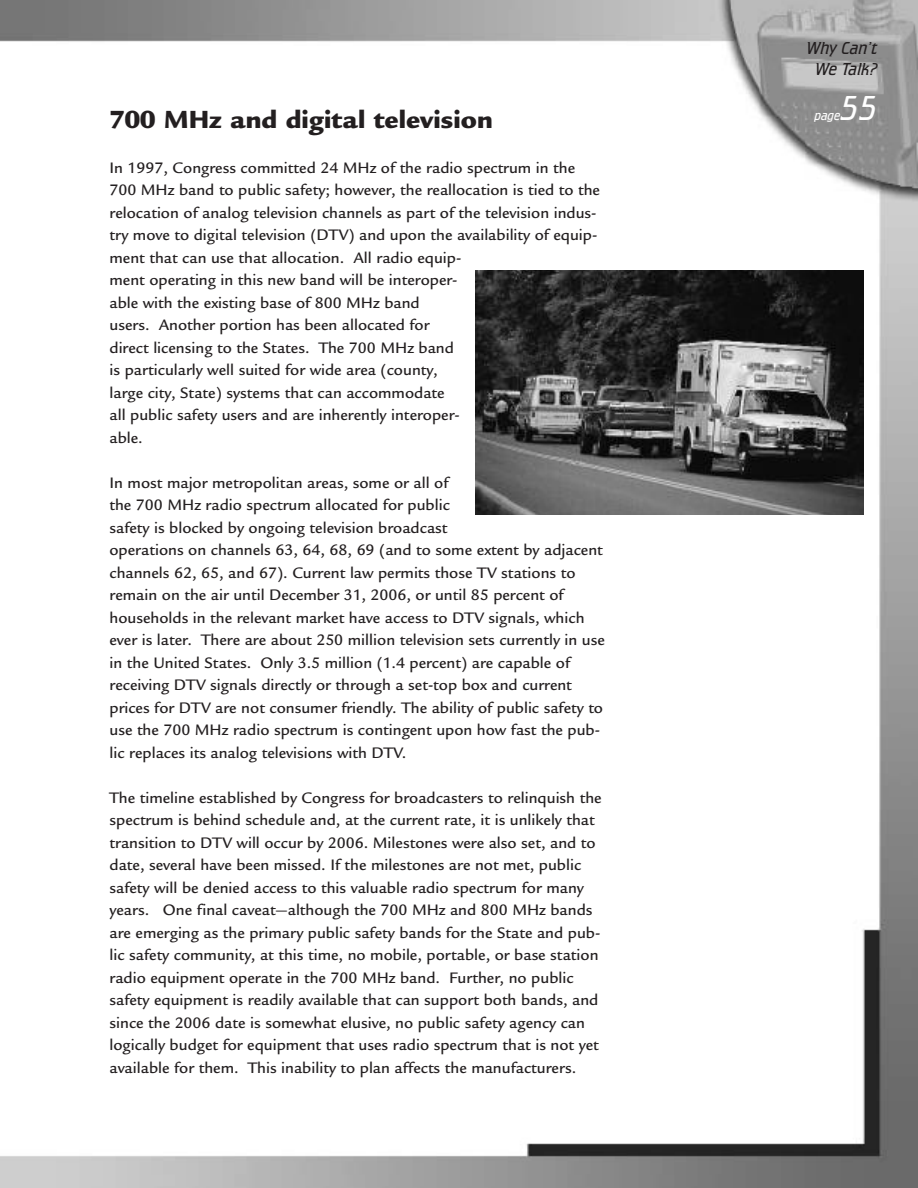
<style>
.page{position:relative;width:918px;height:1188px;background:#fff}
.page>*{position:absolute;margin:0;border:0;box-sizing:border-box;transform-origin:0 0}
.t1{font:italic 300 36px "Crillee T";color:#fff}
.t2{font:900 27px "Legacy Sans";color:#231f20}
.t3{font:italic 300 18px/21px "Crillee T";color:#231f20;text-align:center}
.t4{font:500 16.5px/22.5px "Legacy Sans";color:#231f20}
.t5{font:italic 300 13.5px "Crillee T";color:#fff}
</style>
<div class="page">
<img style="left:0;top:0;width:918px;height:1188px">
<img style="left:476px;top:271px;width:388px;height:243px">
<p class="t3" style="left:807px;top:37px;width:72px">Why Can’t<br>We Talk?</p>
<h1 class="t1" style="left:840px;top:87px;width:39px">55</h1>
<h3 class="t2" style="left:109px;top:109px;width:385px">700 MHz and digital television</h3>
<p class="t5" style="left:814px;top:107px;width:27px">page</p>
<p class="t4" style="left:109px;top:158px;width:492px">In 1997, Congress committed 24 MHz of the radio spectrum in the 700 MHz band to public safety; however, the reallocation is tied to the relocation of analog television channels as part of the television indus&shy;try move to digital television (DTV) and upon the availability of equip&shy;ment that can use that allocation. All radio equip-<br>ment operating in this new band will be interoper-<br>able with the existing base of 800 MHz band<br>users. Another portion has been allocated for<br>direct licensing to the States. The 700 MHz band<br>is particularly well suited for wide area (county,<br>large city, State) systems that can accommodate<br>all public safety users and are inherently interoper-<br>able.</p>
<p class="t4" style="left:109px;top:473px;width:497px">In most major metropolitan areas, some or all of<br>the 700 MHz radio spectrum allocated for public<br>safety is blocked by ongoing television broadcast<br>operations on channels 63, 64, 68, 69 (and to some extent by adjacent channels 62, 65, and 67). Current law permits those TV stations to remain on the air until December 31, 2006, or until 85 percent of households in the relevant market have access to DTV signals, which ever is later. There are about 250 million television sets currently in use in the United States. Only 3.5 million (1.4 percent) are capable of receiving DTV signals directly or through a set-top box and current prices for DTV are not consumer friendly. The ability of public safety to use the 700 MHz radio spectrum is contingent upon how fast the pub&shy;lic replaces its analog televisions with DTV.</p>
<p class="t4" style="left:109px;top:788px;width:494px">The timeline established by Congress for broadcasters to relinquish the spectrum is behind schedule and, at the current rate, it is unlikely that transition to DTV will occur by 2006. Milestones were also set, and to date, several have been missed. If the milestones are not met, public safety will be denied access to this valuable radio spectrum for many years. One final caveat—although the 700 MHz and 800 MHz bands are emerging as the primary public safety bands for the State and pub&shy;lic safety community, at this time, no mobile, portable, or base station radio equipment operate in the 700 MHz band. Further, no public safety equipment is readily available that can support both bands, and since the 2006 date is somewhat elusive, no public safety agency can logically budget for equipment that uses radio spectrum that is not yet available for them. This inability to plan affects the manufacturers.</p>
</div>
